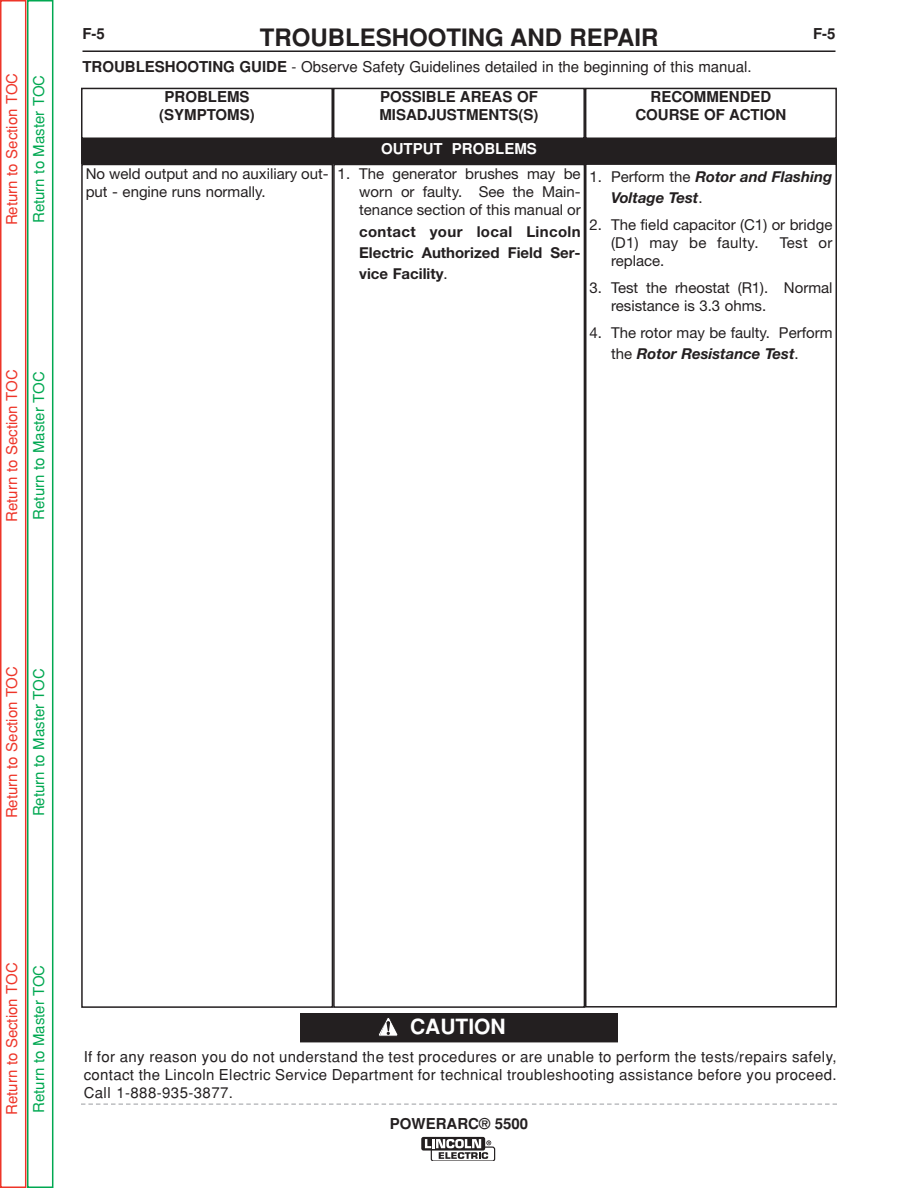
<style>
.page{position:relative;width:918px;height:1188px;background:#fff}
.page>*{position:absolute;margin:0;border:0;box-sizing:border-box;transform-origin:0 0}
.t1{font:700 24px "Helvetica";color:#231f20}
.t2{font:700 21px "Helvetica";color:#fff}
.t3{font:15px/18px "Helvetica Neue";color:#231f20}
.t4{font:15px/18px "Helvetica";color:#231f20;text-align:justify}
.t5{font:700 15px/18px "Helvetica";color:#231f20;text-align:center}
.t6{font:15px "Helvetica";color:#ee3529}
.t7{font:15px "Helvetica";color:#00a851}
.t8{font:700 15px/21px "Helvetica Neue";color:#231f20;text-align:justify}
.t9{font:italic 700 15px/21px "Helvetica Neue";color:#231f20}
.t10{font:700 15px "Helvetica";color:#fff}
.s1{font-weight:700}
.s2{font-weight:400;font-style:normal}
.s3{font-weight:400}
.s4{font-weight:700;font-style:italic}
</style>
<div class="page">
<div style="left:300px;top:1013px;width:318px;height:29px;background:#231f20"></div>
<div style="left:297px;top:1010px;width:324px;height:35px;border:3px solid #fff"></div>
<div style="left:372px;top:1014px;width:37px;height:28px;background:#231f20"></div>
<svg style="left:379px;top:1018px;width:19px;height:18px"></svg>
<svg style="left:81px;top:1103px;width:756px;height:2px"></svg>
<hr style="left:82px;top:50px;width:754px;height:2px;background:#231f20">
<div style="left:421px;top:1137px;width:64px;height:14px;background:#231f20;border-radius:2px"></div>
<svg style="left:425px;top:1139px;width:70px;height:22px"></svg>
<div style="left:81px;top:139px;width:756px;height:25px;background:#231f20"></div>
<div style="left:81px;top:88px;width:252px;height:51px;border:2px solid #231f20"></div>
<div style="left:333px;top:88px;width:252px;height:51px;border:2px solid #231f20"></div>
<div style="left:585px;top:88px;width:252px;height:51px;border:2px solid #231f20"></div>
<div style="left:81px;top:164px;width:252px;height:844px;border:2px solid #231f20"></div>
<div style="left:585px;top:163px;width:252px;height:845px;border:2px solid #231f20"></div>
<div style="left:333px;top:164px;width:252px;height:844px;border:2px solid #231f20"></div>
<div style="left:0;top:0;width:26px;height:1188px;border:2px solid #ee3529"></div>
<div style="left:27px;top:0;width:26px;height:1188px;border:2px solid #00a851"></div>
<p class="t6" style="left:3px;top:225px;width:154px;rotate:-90deg">Return to Section TOC</p>
<p class="t7" style="left:30px;top:223px;width:150px;rotate:-90deg">Return to Master TOC</p>
<p class="t6" style="left:3px;top:522px;width:154px;rotate:-90deg">Return to Section TOC</p>
<p class="t7" style="left:30px;top:520px;width:150px;rotate:-90deg">Return to Master TOC</p>
<p class="t5" style="left:82px;top:25px;width:24px">F-5</p>
<h1 class="t1" style="left:260px;top:24px;width:400px">TROUBLESHOOTING AND REPAIR</h1>
<p class="t5" style="left:813px;top:25px;width:24px">F-5</p>
<p class="t4" style="left:82px;top:58px;width:671px"><span class="s1">TROUBLESHOOTING GUIDE</span> - Observe Safety Guidelines detailed in the beginning of this manual.</p>
<p class="t5" style="left:159px;top:87px;width:97px">PROBLEMS (SYMPTOMS)</p>
<p class="t5" style="left:379px;top:87px;width:161px;text-align:left">POSSIBLE AREAS OF<br>MISADJUSTMENTS(S)</p>
<p class="t5" style="left:635px;top:87px;width:153px">RECOMMENDED<br>COURSE OF ACTION</p>
<p class="t10" style="left:381px;top:140px;width:157px">OUTPUT PROBLEMS</p>
<p class="t3" style="left:86px;top:166px;width:245px">No weld output and no auxiliary out&shy;put - engine runs normally.</p>
<p class="t9" style="left:611px;top:166px;width:223px;text-indent:-22px"><span class="s2">1. Perform the</span> Rotor and Flashing<br>Voltage Test<span class="s2">.</span></p>
<p class="t3" style="left:611px;top:217px;width:223px;text-indent:-22px">2. The field capacitor (C1) or bridge (D1) may be faulty.</p>
<p class="t3" style="left:359px;top:166px;width:223px;text-align:justify;text-indent:-22px">1. The generator brushes may be worn or faulty. See the Main - tenance section of this manual or</p>
<p class="t8" style="left:359px;top:220px;width:223px">contact your local Lincoln Electric Authorized Field Ser - vice Facility<span class="s3">.</span></p>
<p class="t3" style="left:780px;top:235px;width:54px">Test or</p>
<p class="t3" style="left:611px;top:253px;width:55px">replace.</p>
<p class="t3" style="left:611px;top:280px;width:223px;text-indent:-22px">3. Test the rheostat (R1). Normal resistance is 3.3 ohms.</p>
<p class="t3" style="left:611px;top:323px;width:223px;line-height:21.6px;text-indent:-22px">4. The rotor may be faulty. Per form the <span class="s4">Rotor Resistance Test</span>.</p>
<p class="t6" style="left:3px;top:818px;width:154px;rotate:-90deg">Return to Section TOC</p>
<p class="t7" style="left:30px;top:816px;width:150px;rotate:-90deg">Return to Master TOC</p>
<p class="t6" style="left:3px;top:1115px;width:154px;rotate:-90deg">Return to Section TOC</p>
<p class="t7" style="left:30px;top:1113px;width:150px;rotate:-90deg">Return to Master TOC</p>
<h2 class="t2" style="left:410px;top:1015px;width:97px">CAUTION</h2>
<p class="t4" style="left:84px;top:1048px;width:755px">If for any reason you do not understand the test procedures or are unable to perform the tests/repairs safely, contact the Lincoln Electric Service Department for technical troubleshooting assistance before you proceed.<br>Call 1-888-935-3877.</p>
<p class="t5" style="left:390px;top:1115px;width:140px">POWERARC® 5500</p>
</div>
